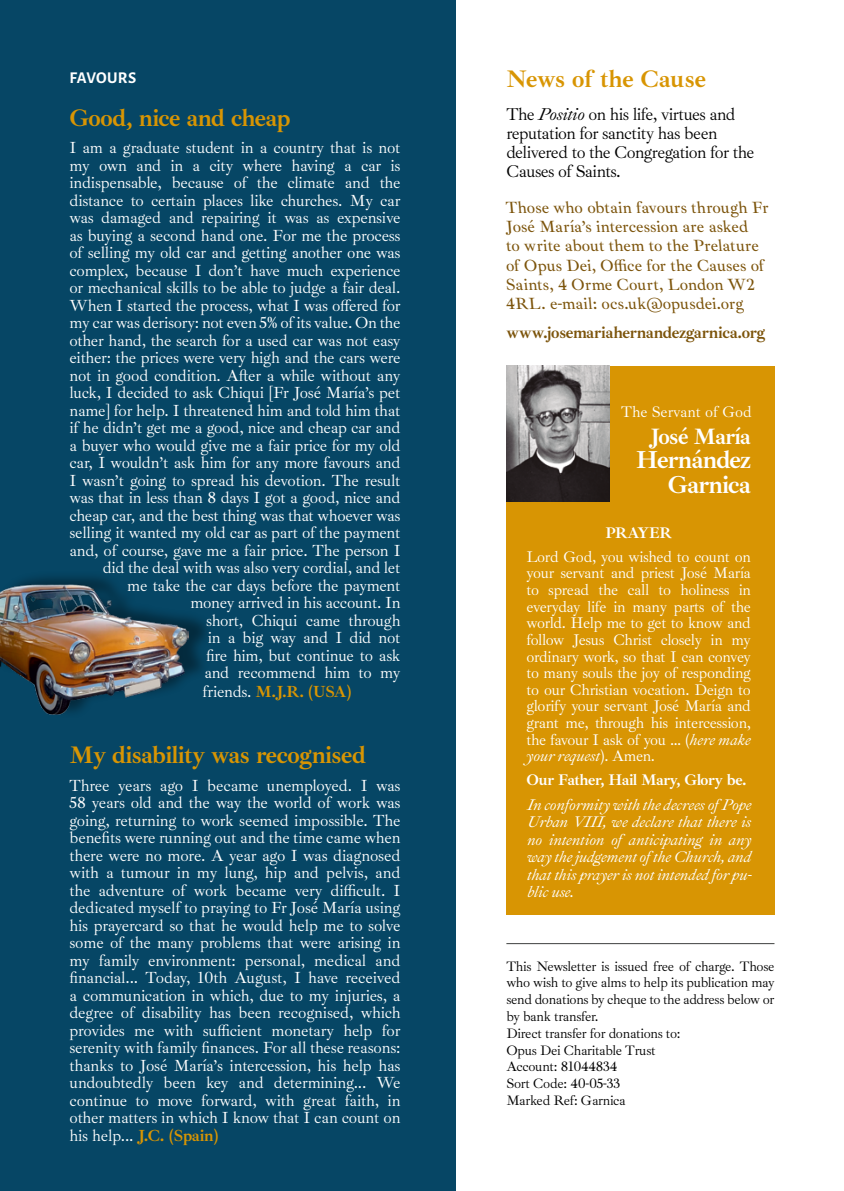
<style>
.page{position:relative;width:844px;height:1191px;background:#fff}
.page>*{position:absolute;margin:0;border:0;box-sizing:border-box;transform-origin:0 0}
.t1{font:700 25.03px/24.5px "Ibarra Real Nova";letter-spacing:-.03em;color:#fff;text-align:right}
.t2{font:700 24.5px "Ibarra Real Nova";letter-spacing:-.02em;color:#d89503}
.t3{font:700 24.5px "Ibarra Real Nova";color:#d89503}
.t4{font:700 22.75px "Ibarra Real Nova";letter-spacing:-.03em;color:#fff}
.t5{font:17.5px/19.2px "Ibarra Real Nova";letter-spacing:-.03em;color:#000}
.t6{font:500 16.62px/19.2px "Ibarra Real Nova";color:#7c540b}
.t7{font:700 16.62px "Ibarra Real Nova";letter-spacing:-.02em;color:#7c540b}
.t8{font:16.45px/17.5px "Ibarra Real Nova";letter-spacing:-.015em;color:#fff;text-align:justify}
.t9{font:700 16.45px "Ibarra Real Nova";color:#d89503}
.t10{font:700 16.45px "Alegreya Sans";letter-spacing:.01em;color:#fff}
.t11{font:15.75px/16.6px "Ibarra Real Nova";letter-spacing:-.02em;color:#fff;text-align:justify}
.t12{font:italic 15.75px/17.5px "Ibarra Real Nova";letter-spacing:-.02em;color:#fff;text-align:justify}
.t13{font:700 15.75px "Ibarra Real Nova";letter-spacing:-.02em;color:#fff}
.t14{font:15.75px "Ibarra Real Nova";color:#fff}
.t15{font:14px/16.8px "Ibarra Real Nova";letter-spacing:-.02em;color:#000}
.s1{font-weight:400;color:#fff}
.s2{font-weight:700;color:#d89503}
.s3{font-style:italic}
</style>
<div class="page">
<div style="left:0;top:0;width:455px;height:1191px;background:#064665"></div>
<div style="left:0;top:571px;width:214px;height:148px;background:#000;opacity:.39"></div>
<img style="left:0;top:584px;width:188px;height:130px">
<div style="left:506px;top:366px;width:268px;height:548px;background:#d89503"></div>
<img style="left:506px;top:366px;width:103px;height:136px">
<hr style="left:506px;top:943px;width:268px;height:1px;background:#3e403f">
<p class="t10" style="left:69px;top:65px;width:68px">FAVOURS</p>
<h2 class="t2" style="left:69px;top:104px;width:222px">Good, nice and cheap</h2>
<p class="t8" style="left:69px;top:139px;width:332px">I am a graduate student in a country that is not</p>
<p class="t8" style="left:69px;top:157px;width:332px">my own and in a city where having a car is</p>
<p class="t8" style="left:69px;top:174px;width:332px">indispensable, because of the climate and the</p>
<p class="t8" style="left:69px;top:192px;width:332px">distance to certain places like churches. My car</p>
<p class="t8" style="left:69px;top:209px;width:332px">was damaged and repairing it was as expensive</p>
<p class="t8" style="left:69px;top:227px;width:332px">as buying a second hand one. For me the process</p>
<p class="t8" style="left:69px;top:244px;width:332px">of selling my old car and getting another one was</p>
<p class="t8" style="left:69px;top:262px;width:332px">complex, because I don’t have much experience</p>
<p class="t8" style="left:69px;top:279px;width:332px">or mechanical skills to be able to judge a fair deal.</p>
<p class="t8" style="left:69px;top:297px;width:332px">When I started the process, what I was offered for</p>
<p class="t8" style="left:69px;top:314px;width:332px">my car was derisory: not even 5% of its value. On the</p>
<p class="t8" style="left:69px;top:332px;width:332px">other hand, the search for a used car was not easy</p>
<p class="t8" style="left:69px;top:349px;width:332px">either: the prices were very high and the cars were</p>
<p class="t8" style="left:69px;top:367px;width:332px">not in good condition. After a while without any</p>
<p class="t8" style="left:69px;top:384px;width:332px">luck, I decided to ask Chiqui [Fr José María’s pet</p>
<p class="t8" style="left:69px;top:402px;width:332px">name] for help. I threatened him and told him that</p>
<p class="t8" style="left:69px;top:419px;width:332px">if he didn’t get me a good, nice and cheap car and</p>
<p class="t8" style="left:69px;top:437px;width:332px">a buyer who would give me a fair price for my old</p>
<p class="t8" style="left:69px;top:454px;width:332px">car, I wouldn’t ask him for any more favours and</p>
<p class="t8" style="left:69px;top:472px;width:332px">I wasn’t going to spread his devotion. The result</p>
<p class="t8" style="left:69px;top:489px;width:332px">was that in less than 8 days I got a good, nice and</p>
<p class="t8" style="left:69px;top:507px;width:332px">cheap car, and the best thing was that whoever was</p>
<p class="t8" style="left:69px;top:524px;width:332px">selling it wanted my old car as part of the payment</p>
<p class="t8" style="left:69px;top:542px;width:332px">and, of course, gave me a fair price. The person I</p>
<p class="t8" style="left:103px;top:559px;width:299px">did the deal with was also very cordial, and let</p>
<p class="t8" style="left:127px;top:577px;width:275px">me take the car days before the payment</p>
<p class="t8" style="left:190px;top:594px;width:212px">money arrived in his account. In</p>
<p class="t8" style="left:206px;top:612px;width:196px">short, Chiqui came through</p>
<p class="t8" style="left:208px;top:629px;width:194px">in a big way and I did not</p>
<p class="t8" style="left:206px;top:647px;width:196px">fire him, but continue to ask</p>
<p class="t8" style="left:204px;top:664px;width:198px">and recommend him to my</p>
<p class="t9" style="left:202px;top:682px;width:150px"><span class="s1">friends.</span> M.J.R. (USA)</p>
<h2 class="t2" style="left:69px;top:741px;width:298px">My disability was recognised</h2>
<p class="t8" style="left:69px;top:777px;width:332px">Three years ago I became unemployed. I was 58 years old and the way the world of work was going, returning to work seemed impossible. The benefits were running out and the time came when there were no more. A year ago I was diagnosed with a tumour in my lung, hip and pelvis, and the adventure of work became very difficult. I dedicated myself to praying to Fr José María using his prayercard so that he would help me to solve some of the many problems that were arising in my family environment: personal, medical and financial... Today, 10th August, I have received a communication in which, due to my injuries, a degree of disability has been recognised, which provides me with sufficient monetary help for serenity with family finances. For all these reasons: thanks to José María’s intercession, his help has undoubtedly been key and determining... We continue to move forward, with great faith, in other matters in which I know that I can count on his help... <span class="s2">J.C. (Spain)</span></p>
<h2 class="t3" style="left:506px;top:66px;width:201px">News of the Cause</h2>
<p class="t5" style="left:506px;top:105px;width:249px">The <span class="s3">Positio</span> on his life, virtues and reputation for sanctity has been delivered to the Congregation for the<br>Causes of Saints.</p>
<p class="t6" style="left:506px;top:198px;width:266px">Those who obtain favours through Fr José María’s intercession are asked<br>to write about them to the Prelature of Opus Dei, Office for the Causes of Saints, 4 Orme Court, London W2<br>4RL. e-mail: ocs.uk@opusdei.org</p>
<p class="t7" style="left:506px;top:324px;width:260px">www.josemariahernandezgarnica.org</p>
<p class="t14" style="left:621px;top:403px;width:132px">The Servant of God</p>
<h3 class="t4" style="left:649px;top:424px;width:102px">José María</h3>
<h1 class="t1" style="left:636px;top:448px;width:116px">Hernández<br>Garnica</h1>
<p class="t13" style="left:605px;top:524px;width:68px">PRAYER</p>
<p class="t11" style="left:526px;top:548px;width:226px">Lord God, you wished to count on your servant and priest José María to spread the call to holiness in everyday life in many parts of the world. Help me to get to know and follow Jesus Christ closely in my ordinary work, so that I can convey to many souls the joy of responding to our Christian vocation. Deign to glorify your servant José María and grant me, through his intercession, the favour I ask of you … (<span class="s3">here make your request</span>). Amen.</p>
<p class="t13" style="left:526px;top:771px;width:222px">Our Father, Hail Mary, Glory be.</p>
<p class="t12" style="left:527px;top:796px;width:226px">In conformity with the decrees of Pope Urban VIII, we declare that there is no intention of anticipating in any way the judgement of the Church, and that this prayer is not intended for pu&shy;blic use.</p>
<p class="t15" style="left:506px;top:957px;width:269px">This Newsletter is issued free of charge. Those who wish to give alms to help its publication may send donations by cheque to the address below or by bank transfer.<br>Direct transfer for donations to:<br>Opus Dei Charitable Trust<br>Account: 81044834<br>Sort Code: 40-05-33<br>Marked Ref: Garnica</p>
</div>
